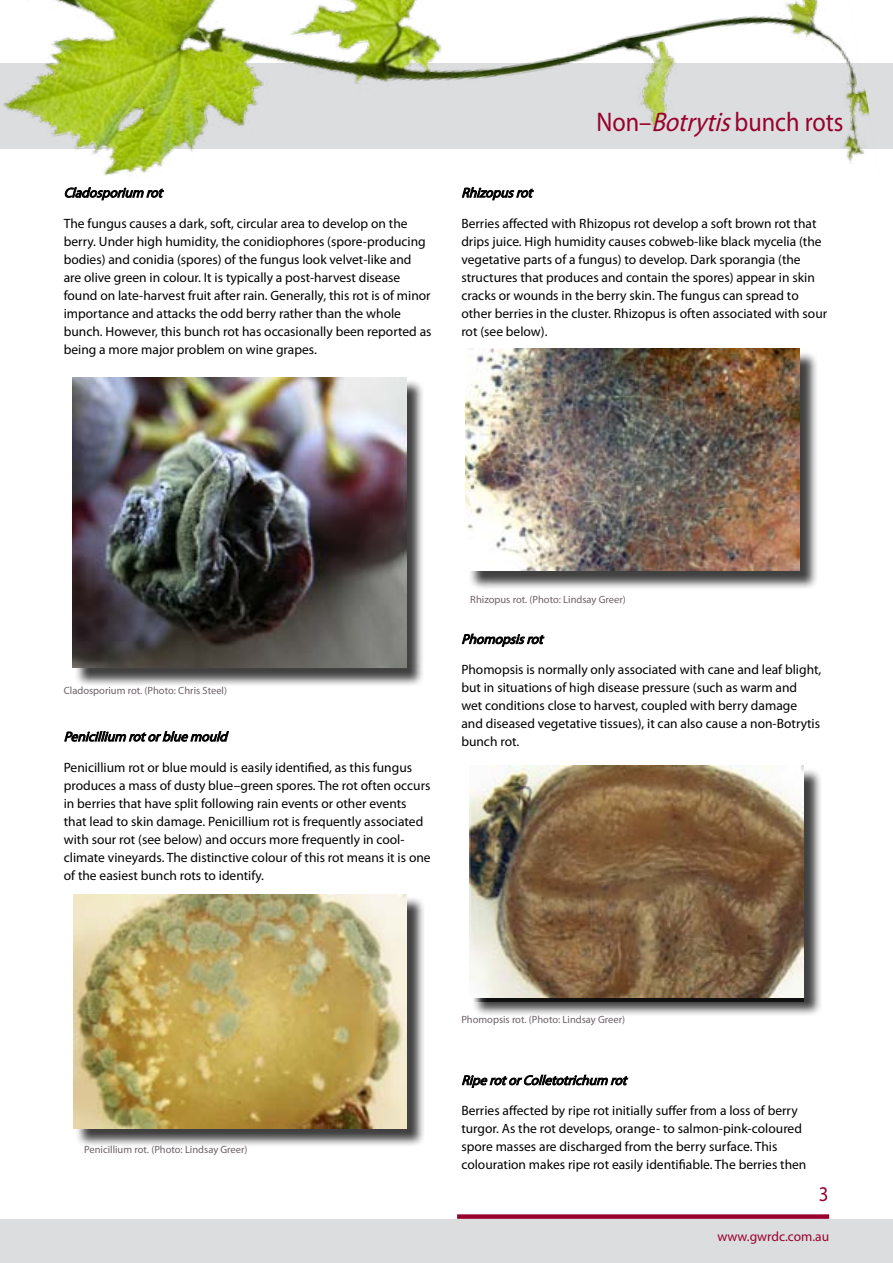
<style>
.page{position:relative;width:893px;height:1263px;background:#fff}
.page>*{position:absolute;margin:0;border:0;box-sizing:border-box;transform-origin:0 0}
.t1{font:27px "Myriad Pro";color:#98002e;scale:.9 1}
.t2{font:21px "Myriad Pro";color:#98002e;scale:.9 1}
.t3{font:13.5px/18px "Myriad Pro";color:#000}
.t4{font:italic 13.5px "Myriad Pro";color:#000}
.t5{font:13.5px "Myriad Pro";color:#98002e}
.t6{font:10.5px "Myriad Pro";color:#6d6068}
.s1{font-style:italic}
</style>
<div class="page">
<div style="left:0;top:1219px;width:893px;height:44px;background:#dcddde"></div>
<div style="left:457px;top:1214px;width:372px;height:5px;background:#98002e"></div>
<img style="left:0;top:0;width:881px;height:176px">
<svg style="left:64px;top:187px;width:100px;height:14px"></svg>
<svg style="left:64px;top:731px;width:165px;height:11px"></svg>
<svg style="left:462px;top:187px;width:72px;height:13px"></svg>
<svg style="left:462px;top:633px;width:83px;height:14px"></svg>
<svg style="left:462px;top:1075px;width:166px;height:13px"></svg>
<div style="left:75px;top:380px;width:349px;height:306px;background:#000;opacity:.75"></div>
<img style="left:72px;top:377px;width:334px;height:291px">
<div style="left:76px;top:897px;width:349px;height:250px;background:#000;opacity:.75"></div>
<img style="left:73px;top:894px;width:334px;height:235px">
<div style="left:468px;top:351px;width:350px;height:239px;background:#000;opacity:.75"></div>
<img style="left:466px;top:349px;width:333px;height:222px">
<div style="left:472px;top:768px;width:350px;height:248px;background:#000;opacity:.75"></div>
<img style="left:470px;top:766px;width:334px;height:232px">
<p class="t4" style="left:64px;top:184px;width:104px">Cladosporium rot</p>
<p class="t3" style="left:64px;top:214px;width:369px">The fungus causes a dark, soft, circular area to develop on the berry. Under high humidity, the conidiophores (spore-producing bodies) and conidia (spores) of the fungus look velvet-like and are olive green in colour. It is typically a post-harvest disease found on late-harvest fruit after rain. Generally, this rot is of minor importance and attacks the odd berry rather than the whole bunch. However, this bunch rot has occasionally been reported as being a more major problem on wine grapes.</p>
<h1 class="t1" style="left:596px;top:105px;width:276px">Non–<span class="s1">Botrytis</span>bunch rots</h1>
<p class="t4" style="left:461px;top:184px;width:76px">Rhizopusrot</p>
<p class="t3" style="left:461px;top:214px;width:367px">Berries affected with Rhizopus rot develop a soft brown rot that drips juice. High humidity causes cobweb-like black mycelia (the vegetative parts of a fungus) to develop. Dark sporangia (the structures that produces and contain the spores) appear in skin cracks or wounds in the berry skin. The fungus can spread to other berries in the cluster. Rhizopus is often associated with sour rot (see below).</p>
<p class="t6" style="left:64px;top:684px;width:165px">Cladosporium rot. (Photo: Chris Steel)</p>
<p class="t4" style="left:64px;top:728px;width:169px">Penicillium rotorbluemould</p>
<p class="t3" style="left:64px;top:758px;width:368px">Penicillium rot or blue mould is easily identified, as this fungus produces a mass of dusty blue–green spores. The rot often occurs in berries that have split following rain events or other events that lead to skin damage. Penicillium rot is frequently associated with sour rot (see below) and occurs more frequently in cool&shy;climate vineyards. The distinctive colour of this rot means it is one of the easiest bunch rots to identify.</p>
<p class="t6" style="left:470px;top:593px;width:157px">Rhizopus rot. (Photo: Lindsay Greer)</p>
<p class="t4" style="left:461px;top:631px;width:87px">Phomopsisrot</p>
<p class="t3" style="left:461px;top:661px;width:361px">Phomopsis is normally only associated with cane and leaf blight, but in situations of high disease pressure (such as warm and wet conditions close to harvest, coupled with berry damage and diseased vegetative tissues), it can also cause a non-Botrytis bunch rot.</p>
<p class="t6" style="left:84px;top:1143px;width:165px">Penicillium rot. (Photo: Lindsay Greer)</p>
<p class="t6" style="left:461px;top:1013px;width:165px">Phomopsis rot. (Photo: Lindsay Greer)</p>
<p class="t4" style="left:461px;top:1072px;width:171px">RiperotorColletotrichum rot</p>
<p class="t3" style="left:461px;top:1102px;width:347px">Berries affected by ripe rot initially suffer from a loss of berry turgor. As the rot develops, orange- to salmon-pink-coloured spore masses are discharged from the berry surface. This colouration makes ripe rot easily identifiable. The berries then</p>
<h2 class="t2" style="left:819px;top:1181px;width:12px">3</h2>
<p class="t5" style="left:717px;top:1228px;width:113px">www.gwrdc.com.au</p>
</div>
